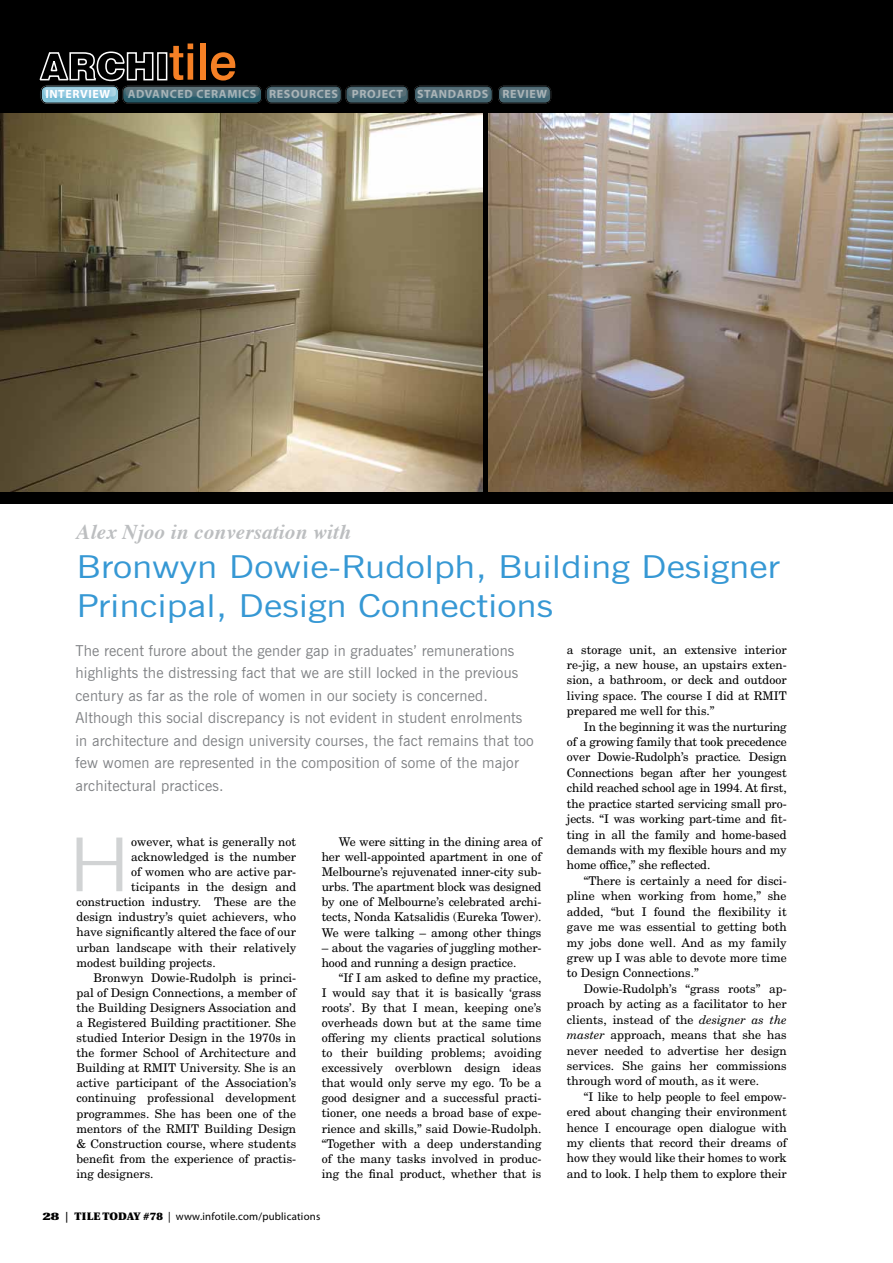
<style>
.page{position:relative;width:893px;height:1263px;background:#fff}
.page>*{position:absolute;margin:0;border:0;box-sizing:border-box;transform-origin:0 0}
.t1{font:300 74.4px "News Gothic BT";color:#d1d3d4;scale:1.2 1}
.t2{font:500 50.25px "Swiss 721 BT";color:#f58025}
.t3{font:31.5px/39px "News Gothic BT";color:#3698d4;scale:1.2 1}
.t4{font:italic 700 21px "Times";letter-spacing:.01em;color:#bcbec0}
.t5{font:15px/22.5px "News Gothic BT";letter-spacing:.01em;color:#808285}
.t6{font:12px/15.5px "New Century Schlbk";color:#000;text-align:justify}
.t7{font:700 12px "Myriad";letter-spacing:.05em;color:#fff}
.t8{font:10.8px "Myriad";letter-spacing:.02em;color:#000;scale:1.3 1}
.s1{font-style:italic}
.s2{font-family:"Utopia";font-weight:900}
</style>
<div class="page">
<div style="left:0;top:0;width:893px;height:504px;background:#000"></div>
<svg style="left:40px;top:51px;width:114px;height:30px"></svg>
<div style="left:157px;top:52px;width:10px;height:28px;border:2px solid #fff"></div>
<div style="left:31px;top:76px;width:98px;height:37px;background:#000;opacity:.75"></div>
<div style="left:40px;top:85px;width:79px;height:19px;background:#fff;opacity:.31"></div>
<div style="left:41px;top:86px;width:78px;height:17px;border:1px solid #000;border-radius:5px"></div>
<div style="left:39px;top:83px;width:78px;height:23px;background:#3698d4;opacity:.75"></div>
<div style="left:121px;top:83px;width:142px;height:23px;background:#3698d4;opacity:.75"></div>
<div style="left:263px;top:83px;width:82px;height:23px;background:#3698d4;opacity:.75"></div>
<div style="left:345px;top:83px;width:65px;height:23px;background:#3698d4;opacity:.75"></div>
<div style="left:410px;top:83px;width:85px;height:23px;background:#3698d4;opacity:.75"></div>
<div style="left:496px;top:83px;width:58px;height:23px;background:#3698d4;opacity:.75"></div>
<img style="left:489px;top:114px;width:404px;height:377px">
<img style="left:0;top:114px;width:482px;height:377px">
<h2 class="t2" style="left:169px;top:31px;width:69px">tile</h2>
<p class="t7" style="left:45px;top:88px;width:66px">INTERVIEW</p>
<p class="t7" style="left:128px;top:88px;width:421px">ADVANCED CERAMICS RESOURCES PROJECT STANDARDS REVIEW</p>
<h3 class="t4" style="left:77px;top:512px;width:276px">Alex Njoo in conversation with</h3>
<h3 class="t3" style="left:77px;top:547px;width:587px">Bronwyn Dowie-Rudolph, Building Designer<br>Principal, Design Connections</h3>
<p class="t5" style="left:75px;top:639px;width:460px">The recent furore about the gender gap in graduates’ remunerations highlights the distressing fact that we are still locked in the previous century as far as the role of women in our society is concerned.<br>Although this social discrepancy is not evident in student enrolments in architecture and design university courses, the fact remains that too few women are represented in the composition of some of the major architectural practices.</p>
<p class="t6" style="left:567px;top:641px;width:221px">a storage unit, an extensive interior re-jig, a new house, an upstairs exten&shy;sion, a bathroom, or deck and outdoor living space. The course I did at RMIT prepared me well for this.”</p>
<p class="t6" style="left:567px;top:719px;width:221px;text-indent:17px">In the beginning it was the nurturing of a growing family that took precedence over Dowie-Rudolph’s practice<span class="s1">.</span> Design Connections began after her youngest child reached school age in 1994. At first, the practice started servicing small pro&shy;jects. “I was working part-time and fit&shy;ting in all the family and home-based demands with my flexible hours and my home office,” she reflected.</p>
<p class="t6" style="left:567px;top:873px;width:221px;text-indent:17px">“There is certainly a need for disci&shy;pline when working from home,” she added, “but I found the flexibility it gave me was essential to getting both my jobs done well. And as my family grew up I was able to devote more time to Design Connections.”</p>
<p class="t6" style="left:567px;top:981px;width:221px;text-indent:17px">Dowie-Rudolph’s “grass roots” ap&shy;proach by acting as a facilitator to her clients, instead of the <span class="s1">designer as the master</span> approach, means that she has never needed to advertise her design services. She gains her commissions through word of mouth, as it were.</p>
<p class="t6" style="left:567px;top:1089px;width:221px;text-indent:17px">“I like to help people to feel empow&shy;ered about changing their environment hence I encourage open dialogue with my clients that record their dreams of how they would like their homes to work and to look. I help them to explore their</p>
<p class="t6" style="left:322px;top:834px;width:221px;line-height:15px;text-indent:17px">We were sitting in the dining area of her well-appointed apartment in one of Melbourne’s rejuvenated inner-city sub&shy;urbs. The apartment block was designed by one of Melbourne’s celebrated archi&shy;tects, Nonda Katsalidis (Eureka Tower).<br>We were talking – among other things</p>
<p class="t6" style="left:322px;top:940px;width:221px;line-height:15px">– about the vagaries of juggling mother&shy;hood and running a design practice.</p>
<p class="t6" style="left:322px;top:970px;width:221px;line-height:15px;text-indent:17px">“If I am asked to define my practice, I would say that it is basically ‘grass roots’. By that I mean, keeping one’s overheads down but at the same time offering my clients practical solutions to their building problems; avoiding excessively overblown design ideas that would only serve my ego. To be a good designer and a successful practi&shy;tioner, one needs a broad base of expe&shy;rience and skills,” said Dowie-Rudolph. “Together with a deep understanding of the many tasks involved in produc&shy;ing the final product, whether that is</p>
<h1 class="t1" style="left:68px;top:820px;width:55px">H</h1>
<p class="t6" style="left:131px;top:834px;width:166px">owever, what is generally not</p>
<p class="t6" style="left:131px;top:849px;width:166px">acknowledged is the number</p>
<p class="t6" style="left:131px;top:864px;width:166px">of women who are active par-</p>
<p class="t6" style="left:131px;top:879px;width:166px">ticipants in the design and</p>
<p class="t6" style="left:77px;top:894px;width:221px">construction industry. These are the</p>
<p class="t6" style="left:77px;top:909px;width:221px">design industry’s quiet achievers, who</p>
<p class="t6" style="left:77px;top:924px;width:221px">have significantly altered the face of our</p>
<p class="t6" style="left:77px;top:939px;width:221px">urban landscape with their relatively</p>
<p class="t6" style="left:77px;top:955px;width:141px">modest building projects.</p>
<p class="t6" style="left:94px;top:970px;width:204px">Bronwyn Dowie-Rudolph is princi-</p>
<p class="t6" style="left:77px;top:985px;width:221px">pal of Design Connections, a member of</p>
<p class="t6" style="left:77px;top:1000px;width:221px">the Building Designers Association and</p>
<p class="t6" style="left:77px;top:1015px;width:221px">a Registered Building practitioner. She</p>
<p class="t6" style="left:77px;top:1030px;width:221px">studied Interior Design in the 1970s in</p>
<p class="t6" style="left:77px;top:1045px;width:221px">the former School of Architecture and</p>
<p class="t6" style="left:77px;top:1060px;width:221px">Building at RMIT University. She is an</p>
<p class="t6" style="left:77px;top:1075px;width:221px">active participant of the Association’s</p>
<p class="t6" style="left:77px;top:1090px;width:221px">continuing professional development</p>
<p class="t6" style="left:77px;top:1105px;width:221px">programmes. She has been one of the</p>
<p class="t6" style="left:77px;top:1120px;width:221px">mentors of the RMIT Building Design</p>
<p class="t6" style="left:77px;top:1136px;width:221px">&amp; Construction course, where students</p>
<p class="t6" style="left:77px;top:1151px;width:221px">benefit from the experience of practis-</p>
<p class="t6" style="left:77px;top:1166px;width:79px">ing designers.</p>
<p class="t8" style="left:43px;top:1210px;width:215px"><span class="s2">28</span> | <span class="s2">TILE TODAY #78</span> | www.infotile.com/publications</p>
</div>
